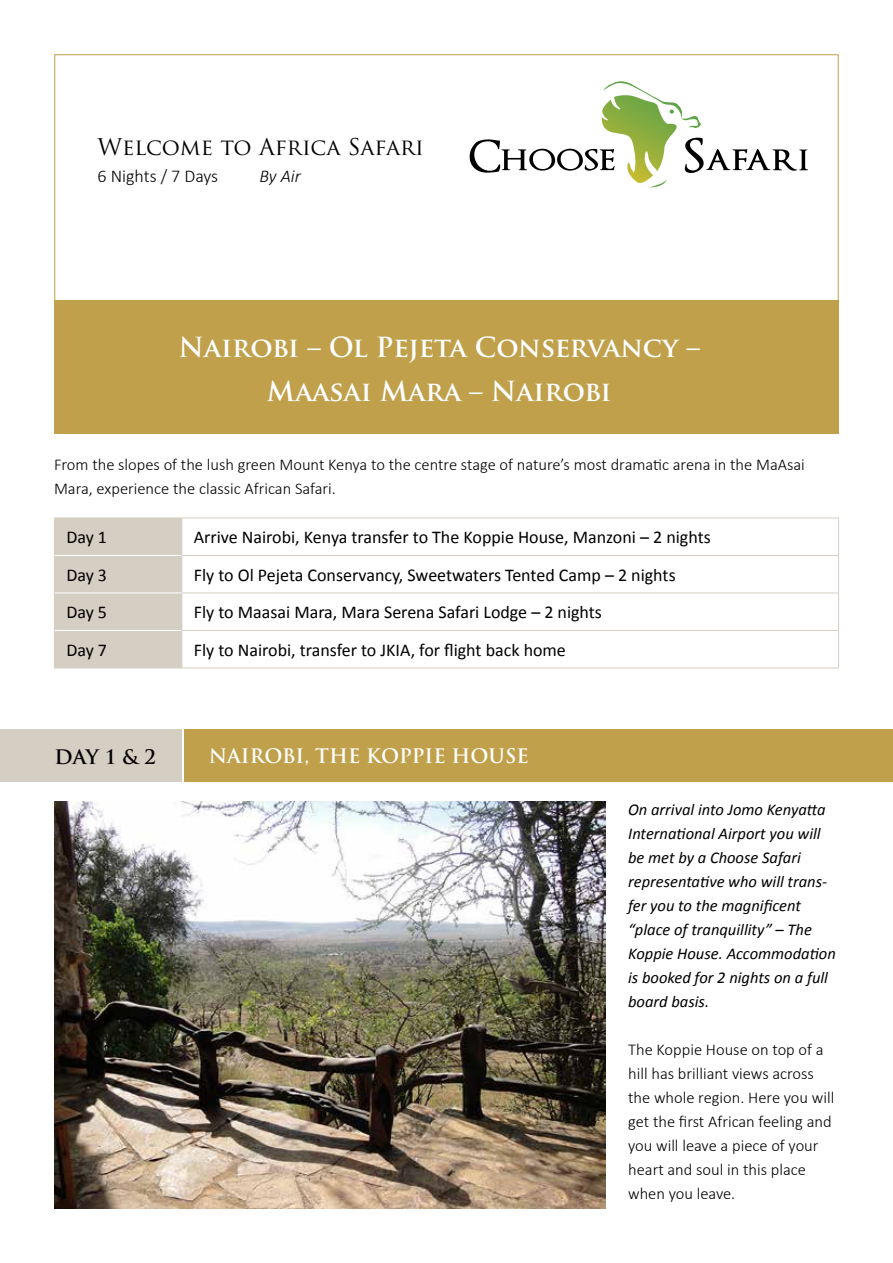
<style>
.page{position:relative;width:893px;height:1263px;background:#fff}
.page>*{position:absolute;margin:0;border:0;box-sizing:border-box;transform-origin:0 0}
.t1{font:700 27px/43.8px "Trajan Pro";color:#fff;text-align:center}
.t2{font:22.5px "Trajan Pro";color:#000}
.t3{font:700 19.5px "Trajan Pro";color:#fff}
.t4{font:700 19.5px "Trajan Pro";color:#000}
.t5{font:18px "Calibri";color:#000}
.t6{font:300 18px "Calibri";color:#000}
.t7{font:italic 300 18px "Calibri";color:#000}
.t8{font:300 16.5px/24px "Calibri";color:#000}
.t9{font:italic 16.5px/24px "Calibri";color:#000}
</style>
<div class="page">
<div style="left:0;top:730px;width:182px;height:52px;background:#d5cec3"></div>
<div style="left:185px;top:730px;width:708px;height:52px;background:#c0a04b"></div>
<div style="left:54px;top:300px;width:785px;height:134px;background:#c0a04b"></div>
<div style="left:55px;top:518px;width:126px;height:149px;background:#d5cec3"></div>
<hr style="left:182px;top:517px;width:657px;height:1px;background:#d5cec3">
<hr style="left:838px;top:518px;width:1px;height:37px;background:#d5cec3">
<hr style="left:181px;top:555px;width:658px;height:1px;background:#d5cec3">
<hr style="left:838px;top:556px;width:1px;height:36px;background:#d5cec3">
<hr style="left:181px;top:592px;width:658px;height:1px;background:#d5cec3">
<hr style="left:838px;top:593px;width:1px;height:37px;background:#d5cec3">
<hr style="left:181px;top:630px;width:658px;height:1px;background:#d5cec3">
<hr style="left:838px;top:631px;width:1px;height:36px;background:#d5cec3">
<hr style="left:54px;top:517px;width:128px;height:1px;background:#d5cec3">
<hr style="left:54px;top:518px;width:1px;height:37px;background:#d5cec3">
<hr style="left:181px;top:518px;width:1px;height:37px;background:#d5cec3">
<hr style="left:54px;top:555px;width:1px;height:38px;background:#d5cec3">
<hr style="left:181px;top:556px;width:1px;height:36px;background:#d5cec3">
<hr style="left:54px;top:593px;width:1px;height:37px;background:#d5cec3">
<hr style="left:181px;top:593px;width:1px;height:37px;background:#d5cec3">
<hr style="left:55px;top:555px;width:126px;height:1px;background:#fff">
<hr style="left:55px;top:592px;width:126px;height:1px;background:#fff">
<hr style="left:182px;top:667px;width:657px;height:1px;background:#d5cec3">
<hr style="left:55px;top:630px;width:126px;height:1px;background:#fff">
<hr style="left:54px;top:630px;width:1px;height:37px;background:#d5cec3">
<hr style="left:181px;top:631px;width:1px;height:36px;background:#d5cec3">
<hr style="left:54px;top:667px;width:128px;height:1px;background:#d5cec3">
<svg style="left:470px;top:81px;width:338px;height:107px"></svg>
<img style="left:54px;top:802px;width:552px;height:407px">
<h2 class="t2" style="left:98px;top:132px;width:328px">Welcome to Africa Safari</h2>
<p class="t6" style="left:98px;top:164px;width:122px">6 Nights / 7 Days</p>
<p class="t7" style="left:260px;top:164px;width:43px">By Air</p>
<h1 class="t1" style="left:179px;top:326px;width:523px">Nairobi – Ol Pejeta Conservancy –<br>Maasai Mara – Nairobi</h1>
<p class="t8" style="left:54px;top:452px;width:752px">From the slopes of the lush green Mount Kenya to the centre stage of nature’s most dramatic arena in the MaAsai<br>Mara, experience the classic African Safari.</p>
<p class="t5" style="left:66px;top:526px;width:42px">Day 1</p>
<p class="t5" style="left:194px;top:526px;width:518px">Arrive Nairobi, Kenya transfer to The Koppie House, Manzoni – 2 nights</p>
<p class="t5" style="left:66px;top:564px;width:42px">Day 3</p>
<p class="t5" style="left:194px;top:564px;width:483px">Fly to Ol Pejeta Conservancy, Sweetwaters Tented Camp – 2 nights</p>
<p class="t5" style="left:66px;top:601px;width:42px">Day 5</p>
<p class="t5" style="left:194px;top:601px;width:410px">Fly to Maasai Mara, Mara Serena Safari Lodge – 2 nights</p>
<p class="t5" style="left:66px;top:638px;width:42px">Day 7</p>
<p class="t5" style="left:194px;top:638px;width:374px">Fly to Nairobi, transfer to JKIA, for flight back home</p>
<p class="t4" style="left:55px;top:745px;width:103px">DAY 1 &amp; 2</p>
<p class="t3" style="left:209px;top:744px;width:321px">NAIROBI, THE KOPPIE HOUSE</p>
<p class="t9" style="left:628px;top:797px;width:209px">On arrival into Jomo Kenyatta<br>International Airport you will be met by a Choose Safari representative who will trans&shy;fer you to the magnificent “place of tranquillity” – The<br>Koppie House. Accommodation is booked for 2 nights on a full board basis.</p>
<p class="t8" style="left:628px;top:1038px;width:208px">The Koppie House on top of a hill has brilliant views across the whole region. Here you will get the first African feeling and you will leave a piece of your heart and soul in this place when you leave.</p>
</div>
